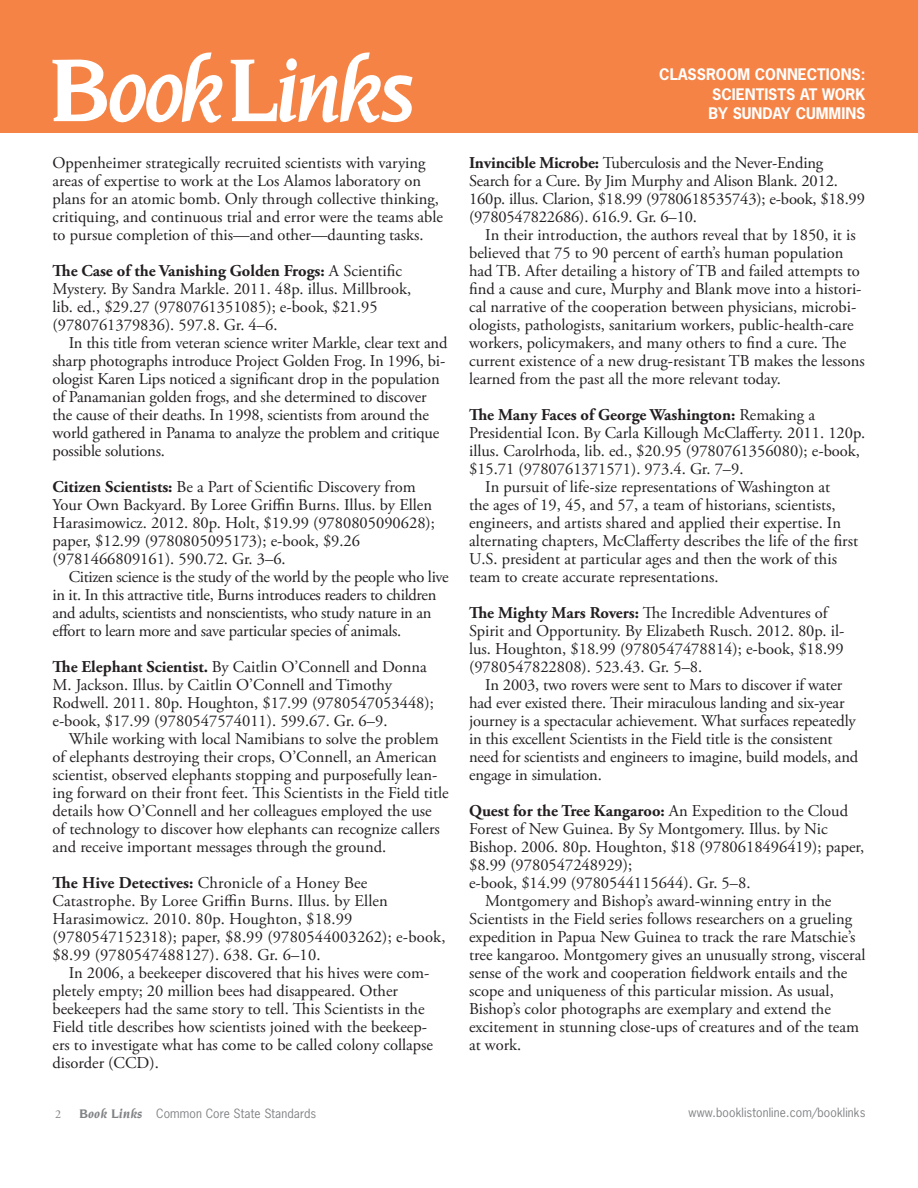
<style>
.page{position:relative;width:918px;height:1188px;background:#fff}
.page>*{position:absolute;margin:0;border:0;box-sizing:border-box;transform-origin:0 0}
.Body{font:16.5px/18px "Adobe Garamond Pro";color:#231f20}
.Imp{font:16.5px/18px "Adobe Garamond Pro";color:#231f20}
.Body-2{font:16.5px/18px "Adobe Garamond Pro";letter-spacing:-.02em;color:#231f20}
.t1{font:700 15px/19.5px "News Gothic Std";color:#fff;text-align:justify}
.t2{font:12px "News Gothic Std";letter-spacing:.01em;color:#808285}
.t3{font:12px "Adobe Garamond Pro";color:#808285}
.s1{font-weight:700}
.s2{font-family:"Novarese";font-weight:700;font-style:italic;font-size:13.5px}
</style>
<div class="page">
<div style="left:0;top:0;width:918px;height:133px;background:#f58345"></div>
<svg style="left:52px;top:52px;width:360px;height:71px"></svg>
<p class="Body" style="left:52px;top:154px;width:392px">Oppenheimer strategically recruited scientists with varying areas of expertise to work at the Los Alamos laboratory on plans for an atomic bomb. Only through collective thinking, critiquing, and continuous trial and error were the teams able to pursue completion of this—and other—daunting tasks.</p>
<p class="Imp" style="left:52px;top:262px;width:360px"><span class="s1">The Case of the Vanishing Golden Frogs:</span> A Scientific Mystery. By Sandra Markle. 2011. 48p. illus. Millbrook, lib. ed., $29.27 (9780761351085); e-book, $21.95 (9780761379836). 597.8. Gr. 4–6.</p>
<p class="Body" style="left:52px;top:334px;width:396px;text-indent:16px">In this title from veteran science writer Markle, clear text and sharp photographs introduce Project Golden Frog. In 1996, bi&shy;ologist Karen Lips noticed a significant drop in the population of Panamanian golden frogs, and she determined to discover the cause of their deaths. In 1998, scientists from around the world gathered in Panama to analyze the problem and critique possible solutions.</p>
<p class="Imp" style="left:52px;top:478px;width:384px"><span class="s1">Citizen Scientists:</span> Be a Part of Scientific Discovery from Your Own Backyard. By Loree Griffin Burns. Illus. by Ellen Harasimowicz. 2012. 80p. Holt, $19.99 (9780805090628); paper, $12.99 (9780805095173); e-book, $9.26 (9781466809161). 590.72. Gr. 3–6.</p>
<p class="Body-2" style="left:52px;top:568px;width:398px;text-indent:16px">Citizen science is the study of the world by the people who live in it. In this attractive title, Burns introduces readers to children and adults, scientists and nonscientists, who study nature in an effort to learn more and save particular species of animals.</p>
<p class="Imp" style="left:52px;top:658px;width:383px"><span class="s1">The Elephant Scientist.</span> By Caitlin O’Connell and Donna M. Jackson. Illus. by Caitlin O’Connell and Timothy Rodwell. 2011. 80p. Houghton, $17.99 (9780547053448); e-book, $17.99 (9780547574011). 599.67. Gr. 6–9.</p>
<p class="Body" style="left:52px;top:730px;width:398px;text-indent:16px">While working with local Namibians to solve the problem of elephants destroying their crops, O’Connell, an American scientist, observed elephants stopping and purposefully lean&shy;ing forward on their front feet. This Scientists in the Field title details how O’Connell and her colleagues employed the use<br>of technology to discover how elephants can recognize callers and receive important messages through the ground.</p>
<p class="Imp" style="left:52px;top:874px;width:394px"><span class="s1">The Hive Detectives:</span> Chronicle of a Honey Bee Catastrophe. By Loree Griffin Burns. Illus. by Ellen Harasimowicz. 2010. 80p. Houghton, $18.99 (9780547152318); paper, $8.99 (9780544003262); e-book, $8.99 (9780547488127). 638. Gr. 6–10.</p>
<p class="Body" style="left:52px;top:964px;width:382px;text-indent:16px">In 2006, a beekeeper discovered that his hives were com&shy;pletely empty; 20 million bees had disappeared. Other beekeepers had the same story to tell. This Scientists in the Field title describes how scientists joined with the beekeep&shy;ers to investigate what has come to be called colony collapse disorder (CCD).</p>
<p class="t1" style="left:709px;top:65px;width:158px;text-indent:-49px">CLASSROOM CONNECTIONS:<br>SCIENTISTS AT WORK BY SUNDAY CUMMINS</p>
<p class="Imp" style="left:469px;top:154px;width:397px"><span class="s1">Invincible Microbe:</span> Tuberculosis and the Never-Ending Search for a Cure. By Jim Murphy and Alison Blank. 2012.<br>160p. illus. Clarion, $18.99 (9780618535743); e-book, $18.99 (9780547822686). 616.9. Gr. 6–10.</p>
<p class="Body" style="left:469px;top:226px;width:397px;text-indent:16px">In their introduction, the authors reveal that by 1850, it is believed that 75 to 90 percent of earth’s human population had TB. After detailing a history of TB and failed attempts to find a cause and cure, Murphy and Blank move into a histori&shy;cal narrative of the cooperation between physicians, microbi&shy;ologists, pathologists, sanitarium workers, public-health-care workers, policymakers, and many others to find a cure. The current existence of a new drug-resistant TB makes the lessons learned from the past all the more relevant today.</p>
<p class="Imp" style="left:469px;top:406px;width:398px"><span class="s1">The Many Faces of George Washington:</span> Remaking a Presidential Icon. By Carla Killough McClafferty. 2011. 120p. illus. Carolrhoda, lib. ed., $20.95 (9780761356080); e-book, $15.71 (9780761371571). 973.4. Gr. 7–9.</p>
<p class="Body" style="left:469px;top:478px;width:391px;text-indent:16px">In pursuit of life-size representations of Washington at<br>the ages of 19, 45, and 57, a team of historians, scientists, engineers, and artists shared and applied their expertise. In alternating chapters, McClafferty describes the life of the first U.S. president at particular ages and then the work of this team to create accurate representations.</p>
<p class="Imp" style="left:469px;top:604px;width:377px"><span class="s1">The Mighty Mars Rovers:</span> The Incredible Adventures of Spirit and Opportunity. By Elizabeth Rusch. 2012. 80p. il&shy;lus. Houghton, $18.99 (9780547478814); e-book, $18.99 (9780547822808). 523.43. Gr. 5–8.</p>
<p class="Body" style="left:469px;top:676px;width:391px;text-indent:16px">In 2003, two rovers were sent to Mars to discover if water had ever existed there. Their miraculous landing and six-year journey is a spectacular achievement. What surfaces repeatedly in this excellent Scientists in the Field title is the consistent need for scientists and engineers to imagine, build models, and engage in simulation.</p>
<p class="Imp" style="left:469px;top:802px;width:397px"><span class="s1">Quest for the Tree Kangaroo:</span> An Expedition to the Cloud Forest of New Guinea. By Sy Montgomery. Illus. by Nic Bishop. 2006. 80p. Houghton, $18 (9780618496419); paper, $8.99 (9780547248929);<br>e-book, $14.99 (9780544115644). Gr. 5–8.</p>
<p class="Body" style="left:469px;top:892px;width:398px;text-indent:16px">Montgomery and Bishop’s award-winning entry in the Scientists in the Field series follows researchers on a grueling expedition in Papua New Guinea to track the rare Matschie’s tree kangaroo. Montgomery gives an unusually strong, visceral sense of the work and cooperation fieldwork entails and the scope and uniqueness of this particular mission. As usual, Bishop’s color photographs are exemplary and extend the excitement in stunning close-ups of creatures and of the team at work.</p>
<p class="t3" style="left:55px;top:1107px;width:7px">2</p>
<p class="t2" style="left:79px;top:1106px;width:239px"><span class="s2">Book Links</span> Common Core State Standards</p>
<p class="t2" style="left:689px;top:1105px;width:178px">www.booklistonline.com/booklinks</p>
</div>
